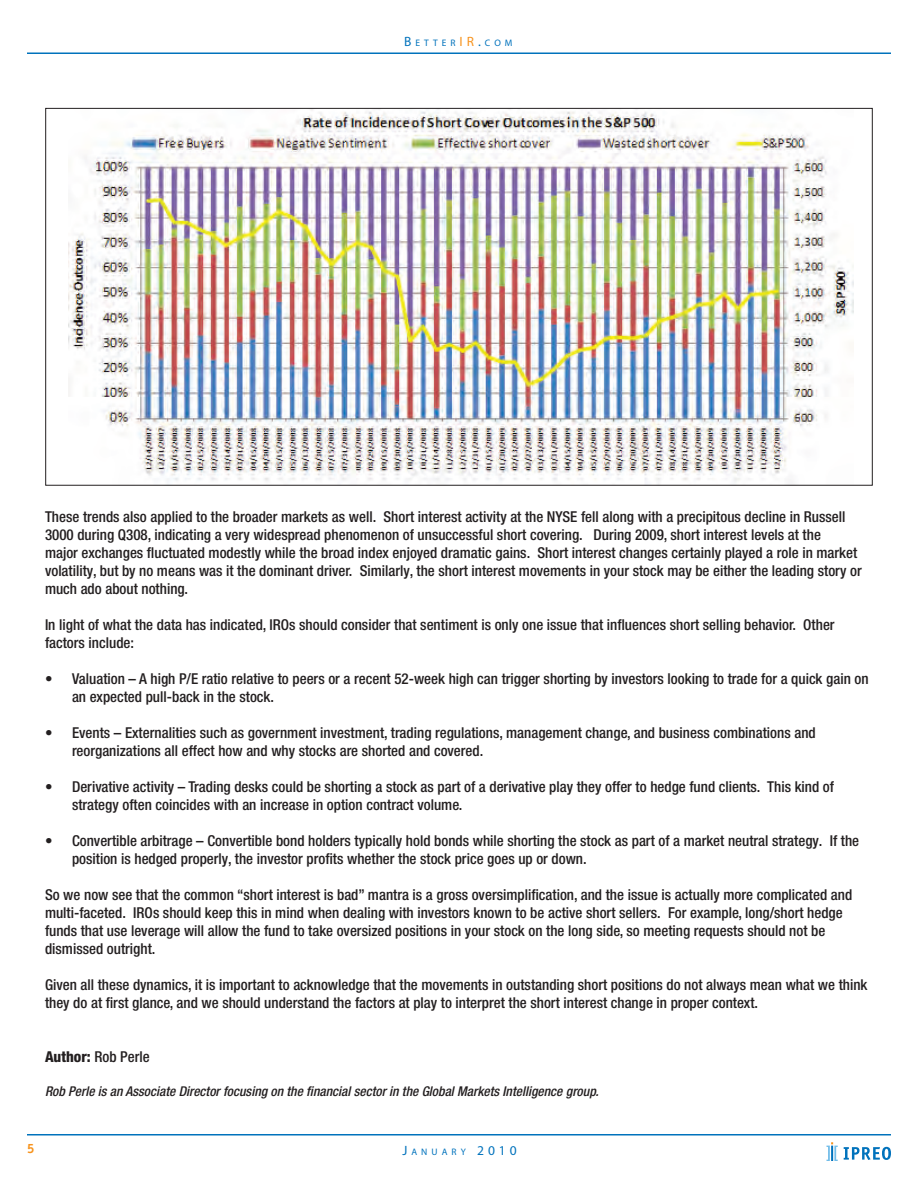
<style>
.page{position:relative;width:918px;height:1188px;background:#fff}
.page>*{position:absolute;margin:0;border:0;box-sizing:border-box;transform-origin:0 0}
.t1{font:500 condensed 15px/18px "Helvetica Neue LT Pro";color:#231f20}
.t2{font:italic 500 condensed 13.5px "Helvetica Neue LT Pro";color:#231f20}
.t3{font:700 13.5px "Officina Sans ITC Std";color:#f7931d}
.t4{font:9.45px "Myriad Pro";letter-spacing:.43em;color:#0072bc}
.s1{font-size:13.5px}
.s2{font-size:13.5px;color:#f7931d}
.s3{font-weight:800}
</style>
<div class="page">
<hr style="left:27px;top:1134px;width:864px;height:2px;background:#0072bc">
<hr style="left:27px;top:52px;width:864px;height:2px;background:#0072bc">
<svg style="left:844px;top:1147px;width:47px;height:13px"></svg>
<svg style="left:826px;top:1142px;width:12px;height:19px"></svg>
<img style="left:68px;top:111px;width:786px;height:371px">
<p class="t4" style="left:404px;top:37px;width:110px"><span class="s1">B</span>ETTER<span class="s2">IR</span><span class="s1">.</span>COM</p>
<p class="t1" style="left:45px;top:507px;width:818px">These trends also applied to the broader markets as well. Short interest activity at the NYSE fell along with a precipitous decline in Russell 3000 during Q308, indicating a very widespread phenomenon of unsuccessful short covering. During 2009, short interest levels at the<br>major exchanges fluctuated modestly while the broad index enjoyed dramatic gains. Short interest changes certainly played a role in market volatility, but by no means was it the dominant driver. Similarly, the short interest movements in your stock may be either the leading story or much ado about nothing.</p>
<p class="t1" style="left:45px;top:615px;width:791px">In light of what the data has indicated, IROs should consider that sentiment is only one issue that influences short selling behavior. Other factors include:</p>
<p class="t1" style="left:72px;top:669px;width:798px;text-indent:-27px">• Valuation – A high P/E ratio relative to peers or a recent 52-week high can trigger shorting by investors looking to trade for a quick gain on an expected pull-back in the stock.</p>
<p class="t1" style="left:72px;top:723px;width:745px;text-indent:-27px">• Events – Externalities such as government investment, trading regulations, management change, and business combinations and reorganizations all effect how and why stocks are shorted and covered.</p>
<p class="t1" style="left:72px;top:777px;width:764px;text-indent:-27px">• Derivative activity – Trading desks could be shorting a stock as part of a derivative play they offer to hedge fund clients. This kind of strategy often coincides with an increase in option contract volume.</p>
<p class="t1" style="left:72px;top:831px;width:789px;text-indent:-27px">• Convertible arbitrage – Convertible bond holders typically hold bonds while shorting the stock as part of a market neutral strategy. If the position is hedged properly, the investor profits whether the stock price goes up or down.</p>
<p class="t1" style="left:45px;top:885px;width:809px">So we now see that the common “short interest is bad” mantra is a gross oversimplification, and the issue is actually more complicated and multi-faceted. IROs should keep this in mind when dealing with investors known to be active short sellers. For example, long/short hedge funds that use leverage will allow the fund to take oversized positions in your stock on the long side, so meeting requests should not be dismissed outright.</p>
<p class="t1" style="left:45px;top:975px;width:824px">Given all these dynamics, it is important to acknowledge that the movements in outstanding short positions do not always mean what we think they do at first glance, and we should understand the factors at play to interpret the short interest change in proper context.</p>
<p class="t1" style="left:45px;top:1047px;width:106px"><span class="s3">Author:</span> Rob Perle</p>
<p class="t2" style="left:45px;top:1083px;width:555px">Rob Perle is an Associate Director focusing on the financial sector in the Global Markets Intelligence group.</p>
<p class="t3" style="left:27px;top:1141px;width:9px">5</p>
<p class="t4" style="left:402px;top:1146px;width:116px"><span class="s1">J</span>AN UARY <span class="s1">2010</span></p>
</div>
